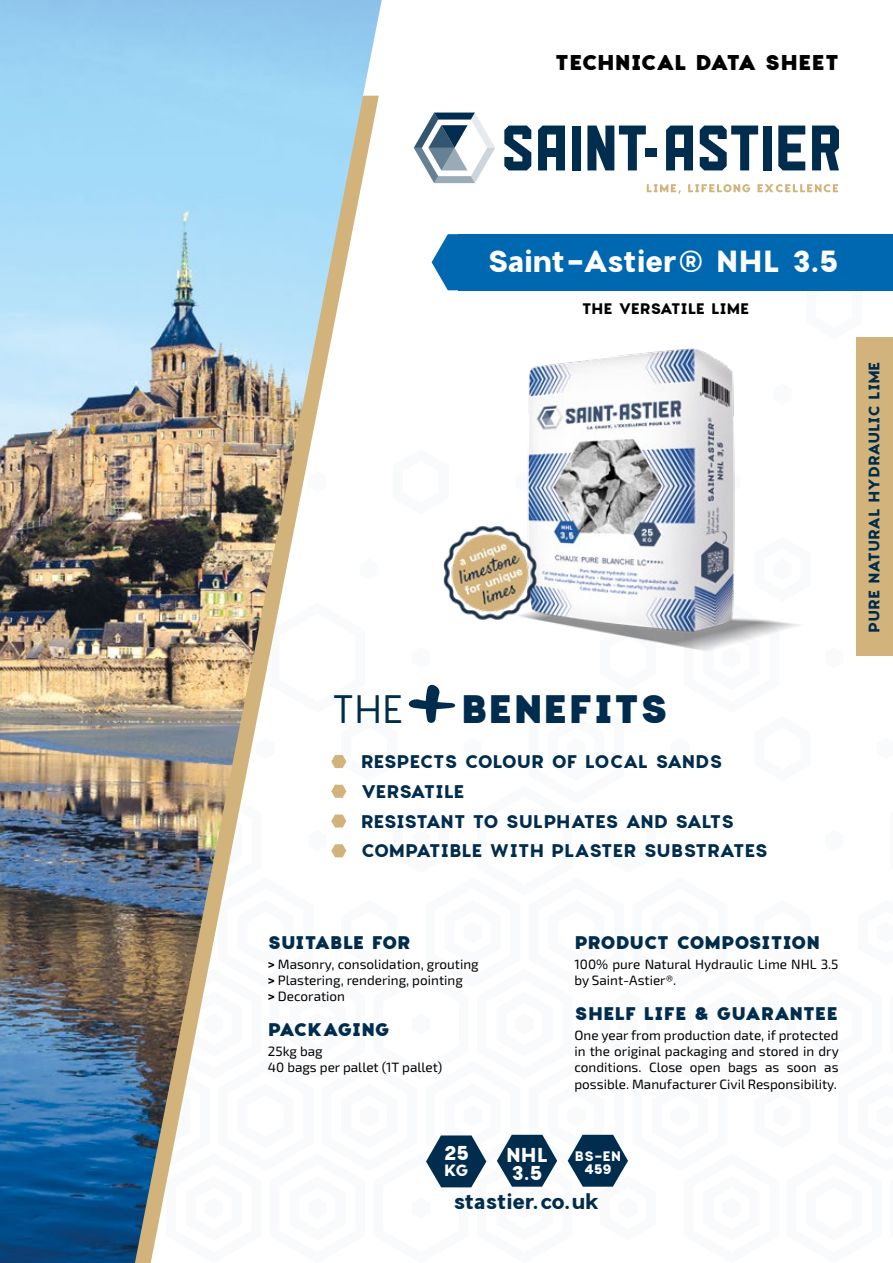
<style>
.page{position:relative;width:893px;height:1263px;background:#fff}
.page>*{position:absolute;margin:0;border:0;box-sizing:border-box;transform-origin:0 0}
.t1{font:900 39px "Charlevoix Pro";color:#002c4d}
.t2{font:39px "Charlevoix Pro";color:#002c4d}
.t3{font:700 30px "Charlevoix Pro";letter-spacing:-.01em;color:#fff}
.t4{font:900 21px "Charlevoix Pro";letter-spacing:-.04em;color:#000}
.t5{font:700 21px "Charlevoix Pro";letter-spacing:-.01em;color:#002c4d}
.t6{font:700 19.8px/17.2px "Charlevoix Pro";color:#fff}
.t7{font:700 18px/29.7px "Charlevoix Pro";letter-spacing:-.04em;color:#002c4d}
.t8{font:900 18px "Charlevoix Pro";letter-spacing:-.03em;color:#002c4d}
.t9{font:900 18px "Charlevoix Pro";letter-spacing:-.01em;color:#002c4d}
.t10{font:700 16.05px "Charlevoix Pro";color:#fff}
.t11{font:700 15px "Charlevoix Pro";letter-spacing:-.02em;color:#002c4d}
.t12{font:700 15px "Charlevoix Pro";letter-spacing:-.02em;color:#000}
.t13{font:13.5px/16.2px "Exo 2";color:#000}
.t14{font:700 13.5px/12.3px "Charlevoix Pro";letter-spacing:-.025em;color:#fff;text-align:center}
.s1{font-weight:700}
</style>
<div class="page">
<svg style="left:806px;top:290px;width:56px;height:49px"></svg>
<img style="left:528px;top:348px;width:207px;height:101px">
<div style="left:857px;top:337px;width:36px;height:318px;background:#d3b37c"></div>
<div style="left:458px;top:234px;width:435px;height:56px;background:#0067b1"></div>
<svg style="left:432px;top:234px;width:26px;height:56px"></svg>
<img style="left:0;top:0;width:382px;height:449px">
<svg style="left:587px;top:126px;width:59px;height:44px"></svg>
<svg style="left:666px;top:126px;width:27px;height:44px"></svg>
<svg style="left:700px;top:126px;width:58px;height:44px"></svg>
<svg style="left:504px;top:126px;width:27px;height:44px"></svg>
<div style="left:763px;top:126px;width:9px;height:44px;background:#002c4d"></div>
<div style="left:572px;top:126px;width:9px;height:44px;background:#002c4d"></div>
<svg style="left:778px;top:126px;width:27px;height:44px"></svg>
<svg style="left:812px;top:126px;width:27px;height:44px"></svg>
<svg style="left:538px;top:126px;width:27px;height:44px"></svg>
<div style="left:646px;top:148px;width:11px;height:9px;background:#002c4d"></div>
<svg style="left:414px;top:113px;width:81px;height:70px"></svg>
<svg style="left:647px;top:184px;width:34px;height:9px"></svg>
<svg style="left:688px;top:184px;width:62px;height:8px"></svg>
<svg style="left:757px;top:184px;width:81px;height:8px"></svg>
<img style="left:0;top:449px;width:893px;height:814px">
<h3 class="t4" style="left:555px;top:48px;width:286px">TECHNICAL DATA SHEET</h3>
<h2 class="t3" style="left:487px;top:241px;width:353px">Saint-Astier® NHL 3.5</h2>
<p class="t12" style="left:582px;top:298px;width:169px">THE VERSATILE LIME</p>
<h1 class="t2" style="left:331px;top:684px;width:74px">THE</h1>
<h1 class="t1" style="left:460px;top:681px;width:210px">BENEFITS</h1>
<h3 class="t7" style="left:361px;top:747px;width:408px">RESPECTS COLOUR OF LOCAL SANDS<br>VERSATILE<br>RESISTANT TO SULPHATES AND SALTS<br>COMPATIBLE WITH PLASTER SUBSTRATES</h3>
<p class="t11" style="left:864px;top:633px;width:273px;rotate:-90deg">PURE NATURAL HYDRAULIC LIME</p>
<h3 class="t8" style="left:268px;top:929px;width:144px">SUITABLE FOR</h3>
<p class="t13" style="left:268px;top:956px;width:212px"><span class="s1">&gt;</span> Masonry, consolidation, grouting <span class="s1">&gt;</span> Plastering, rendering, pointing<br><span class="s1">&gt;</span> Decoration</p>
<h3 class="t8" style="left:268px;top:1016px;width:123px">PACKAGING</h3>
<p class="t13" style="left:268px;top:1044px;width:176px">25kg bag<br>40 bags per pallet (1T pallet)</p>
<h3 class="t6" style="left:443px;top:1144px;width:27px">25</h3>
<p class="t10" style="left:444px;top:1159px;width:26px">KG</p>
<h3 class="t6" style="left:506px;top:1146px;width:44px">NHL<br>3.5</h3>
<h3 class="t8" style="left:574px;top:929px;width:247px">PRODUCT COMPOSITION</h3>
<p class="t13" style="left:574px;top:956px;width:266px">100% pure Natural Hydraulic Lime NHL 3.5 by Saint-Astier®.</p>
<h3 class="t9" style="left:574px;top:1000px;width:265px">SHELF LIFE &amp; GUARANTEE</h3>
<p class="t13" style="left:574px;top:1027px;width:266px;text-align:justify">One year from production date, if protected in the original packaging and stored in dry conditions. Close open bags as soon as possible. Manufacturer Civil Responsibility.</p>
<p class="t14" style="left:574px;top:1150px;width:48px">BS-EN<br>459</p>
<h3 class="t5" style="left:453px;top:1187px;width:147px">stastier.co.uk</h3>
</div>
